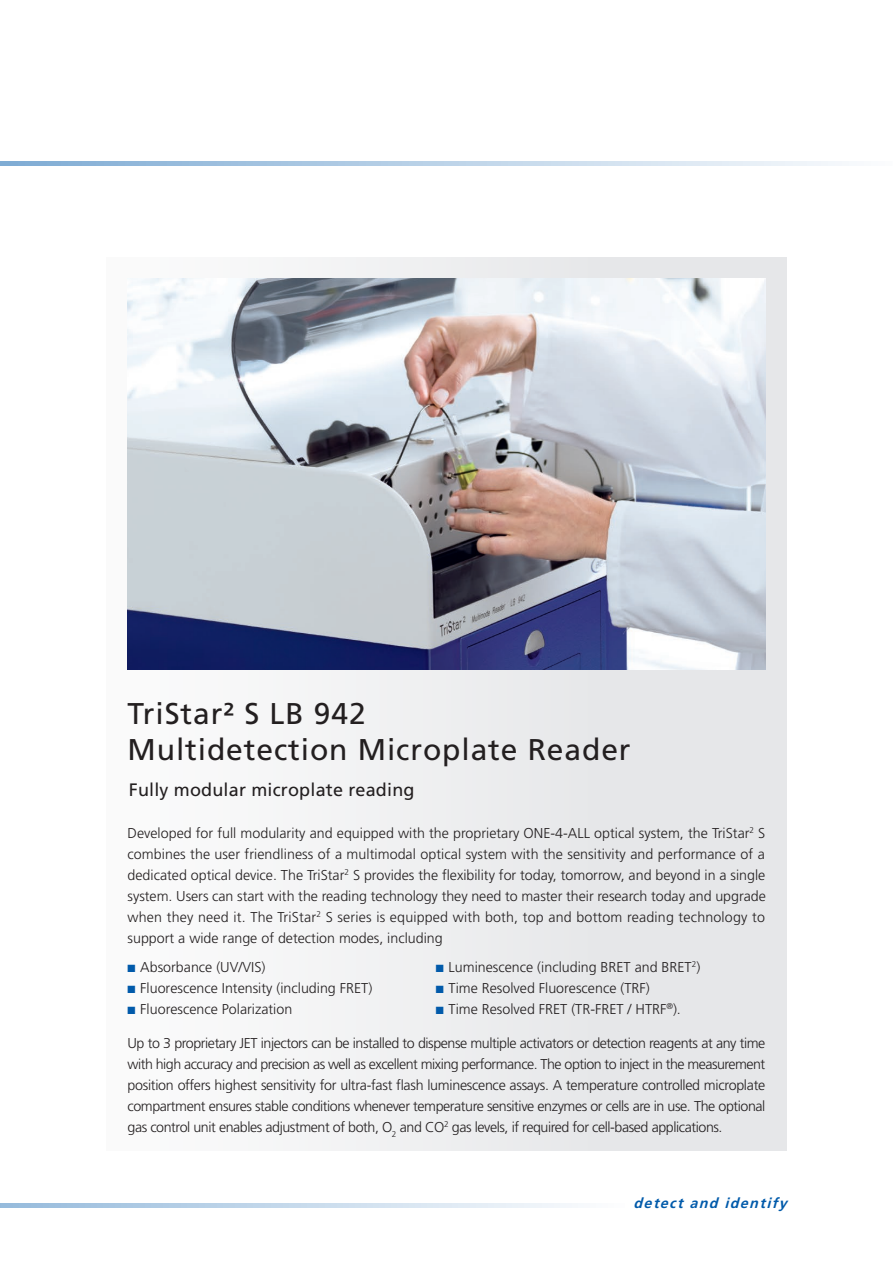
<style>
.page{position:relative;width:893px;height:1263px;background:#fff}
.page>*{position:absolute;margin:0;border:0;box-sizing:border-box;transform-origin:0 0}
.t1{font:30px/36px "Frutiger LT";letter-spacing:.03em;color:#231f20}
.t2{font:18px "Frutiger LT";letter-spacing:.01em;color:#231f20}
.t3{font:300 14.25px/21px "Frutiger LT";color:#231f20;text-align:justify}
.t4{font:italic 700 14.25px "Frutiger LT";color:#015aaa}
.s1{color:#015aaa}
</style>
<div class="page">
<div style="left:106px;top:257px;width:681px;height:893px;background:#eeeef0"></div>
<img style="left:128px;top:279px;width:637px;height:391px">
<svg style="left:0;top:162px;width:842px;height:4px;background:#b9d1e7"></svg>
<svg style="left:0;top:1203px;width:572px;height:5px;background:#c4d8eb"></svg>
<h1 class="t1" style="left:128px;top:696px;width:504px">TriStar² S LB 942<br>Multidetection Microplate Reader</h1>
<p class="t2" style="left:129px;top:779px;width:287px">Fully modular microplate reading</p>
<p class="t3" style="left:128px;top:823px;width:640px">Developed for full modularity and equipped with the proprietary ONE-4-ALL optical system, the TriStar<sup>2</sup> S combines the user friendliness of a multimodal optical system with the sensitivity and performance of a dedicated optical device. The TriStar<sup>2</sup> S provides the flexibility for today, tomorrow, and beyond in a single system. Users can start with the reading technology they need to master their research today and upgrade when they need it. The TriStar<sup>2</sup> S series is equipped with both, top and bottom reading technology to support a wide range of detection modes, including</p>
<p class="t3" style="left:436px;top:956px;width:266px"><span class="s1">■</span> Luminescence (including BRET and BRET<sup>2</sup>)</p>
<p class="t3" style="left:436px;top:977px;width:215px"><span class="s1">■</span> Time Resolved Fluorescence (TRF)</p>
<p class="t3" style="left:436px;top:998px;width:247px"><span class="s1">■</span> Time Resolved FRET (TR-FRET / HTRF<sup>®</sup>).</p>
<p class="t3" style="left:128px;top:1033px;width:639px">Up to 3 proprietary JET injectors can be installed to dispense multiple activators or detection reagents at any time with high accuracy and precision as well as excellent mixing performance. The option to inject in the measurement position offers highest sensitivity for ultra-fast flash luminescence assays. A temperature controlled microplate compartment ensures stable conditions whenever temperature sensitive enzymes or cells are in use. The optional gas control unit enables adjustment of both, O<sub>2</sub> and CO<sup>2</sup> gas levels, if required for cell-based applications.</p>
<p class="t3" style="left:128px;top:956px;width:139px"><span class="s1">■</span> Absorbance (UV/VIS)</p>
<p class="t3" style="left:128px;top:977px;width:246px"><span class="s1">■</span> Fluorescence Intensity (including FRET)</p>
<p class="t3" style="left:128px;top:998px;width:166px"><span class="s1">■</span> Fluorescence Polarization</p>
<p class="t4" style="left:633px;top:1194px;width:159px">detect and identify</p>
</div>
